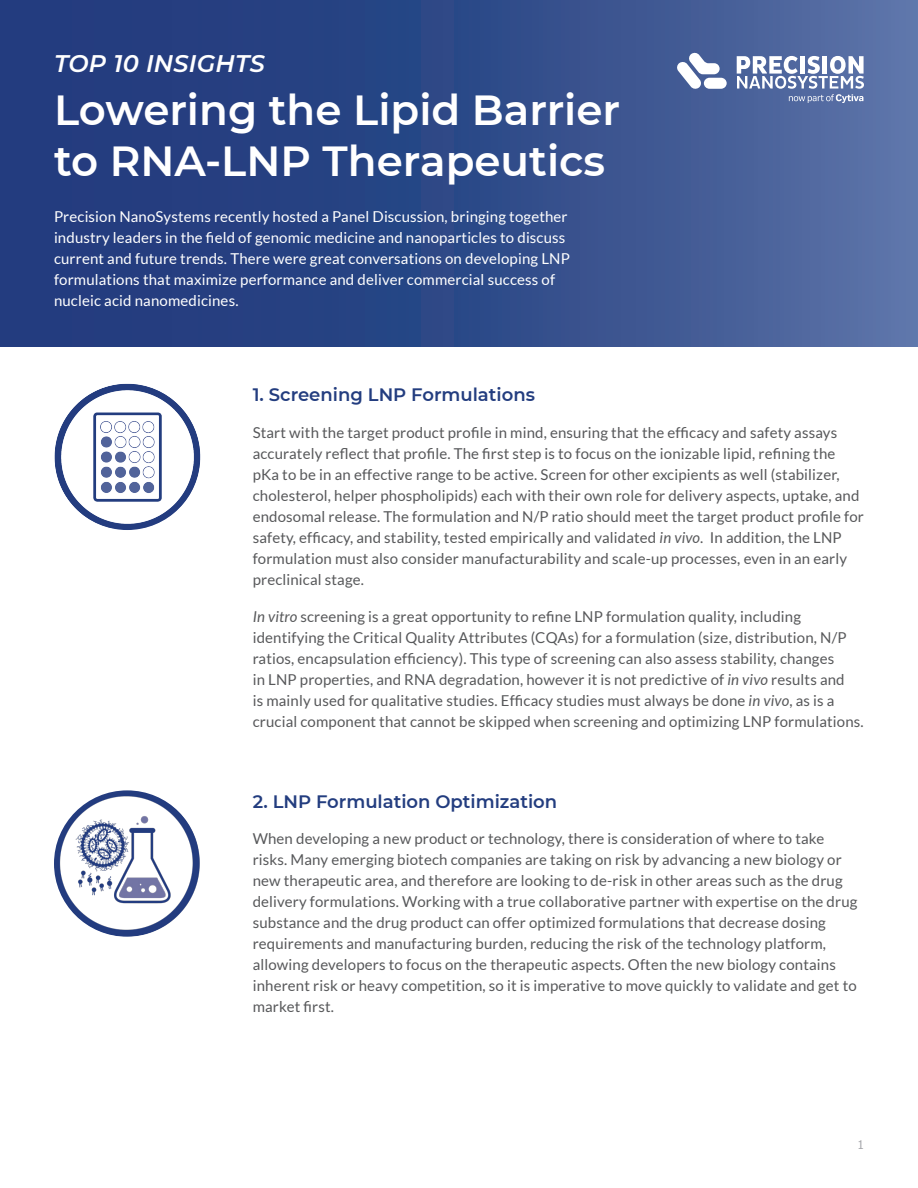
<style>
.page{position:relative;width:918px;height:1188px;background:#fff}
.page>*{position:absolute;margin:0;border:0;box-sizing:border-box;transform-origin:0 0}
.t1{font:600 42px/50.4px "Montserrat";color:#fff}
.t2{font:italic 600 24px "Montserrat";letter-spacing:.01em;color:#fff}
.t3{font:600 18px "Montserrat";color:#233d7f}
.body{font:15px/21px "Lato";letter-spacing:.01em;color:#57585a}
.body-2{font:15px/21px "Lato";letter-spacing:.01em;color:#fff}
.t4{font:12px "Tahoma";color:#a8a9ad}
.s1{font-style:italic}
</style>
<div class="page">
<div style="left:0;top:0;width:918px;height:347px;background:linear-gradient(to right,#173176,#536ca2)"></div>
<svg style="left:676px;top:53px;width:44px;height:36px"></svg>
<div style="left:704px;top:78px;width:23px;height:11px;background:#fff;border-radius:6px"></div>
<svg style="left:737px;top:56px;width:127px;height:47px"></svg>
<img style="left:54px;top:384px;width:146px;height:146px;border-radius:73px">
<img style="left:54px;top:790px;width:146px;height:147px;border-radius:73px">
<p class="t2" style="left:54px;top:46px;width:212px">TOP 10 INSIGHTS</p>
<p class="t1" style="left:54px;top:83px;width:568px">Lowering the Lipid Barrier to RNA-LNP Therapeutics</p>
<p class="body-2" style="left:54px;top:206px;width:517px">Precision NanoSystems recently hosted a Panel Discussion, bringing together industry leaders in the field of genomic medicine and nanoparticles to discuss current and future trends. There were great conversations on developing LNP formulations that maximize performance and deliver commercial success of</p>
<p class="body-2" style="left:54px;top:290px;width:186px">nucleic acid nanomedicines.</p>
<p class="t3" style="left:253px;top:382px;width:284px">1. Screening LNP Formulations</p>
<p class="body" style="left:253px;top:422px;width:613px">Start with the target product profile in mind, ensuring that the efficacy and safety assays accurately reflect that profile. The first step is to focus on the ionizable lipid, refining the pKa to be in an effective range to be active. Screen for other excipients as well (stabilizer, cholesterol, helper phospholipids) each with their own role for delivery aspects, uptake, and endosomal release. The formulation and N/P ratio should meet the target product profile for safety, efficacy, and stability, tested empirically and validated <span class="s1">in vivo</span>. In addition, the LNP formulation must also consider manufacturability and scale-up processes, even in an early preclinical stage.</p>
<p class="body" style="left:253px;top:606px;width:612px"><span class="s1">In vitro</span> screening is a great opportunity to refine LNP formulation quality, including identifying the Critical Quality Attributes (CQAs) for a formulation (size, distribution, N/P ratios, encapsulation efficiency). This type of screening can also assess stability, changes<br>in LNP properties, and RNA degradation, however it is not predictive of <span class="s1">in vivo</span> results and<br>is mainly used for qualitative studies. Efficacy studies must always be done <span class="s1">in vivo</span>, as is a crucial component that cannot be skipped when screening and optimizing LNP formulations.</p>
<p class="t3" style="left:253px;top:789px;width:306px">2. LNP Formulation Optimization</p>
<p class="body" style="left:253px;top:828px;width:606px">When developing a new product or technology, there is consideration of where to take risks. Many emerging biotech companies are taking on risk by advancing a new biology or new therapeutic area, and therefore are looking to de-risk in other areas such as the drug delivery formulations. Working with a true collaborative partner with expertise on the drug substance and the drug product can offer optimized formulations that decrease dosing requirements and manufacturing burden, reducing the risk of the technology platform, allowing developers to focus on the therapeutic aspects. Often the new biology contains inherent risk or heavy competition, so it is imperative to move quickly to validate and get to market first.</p>
<p class="t4" style="left:857px;top:1137px;width:8px">1</p>
</div>
